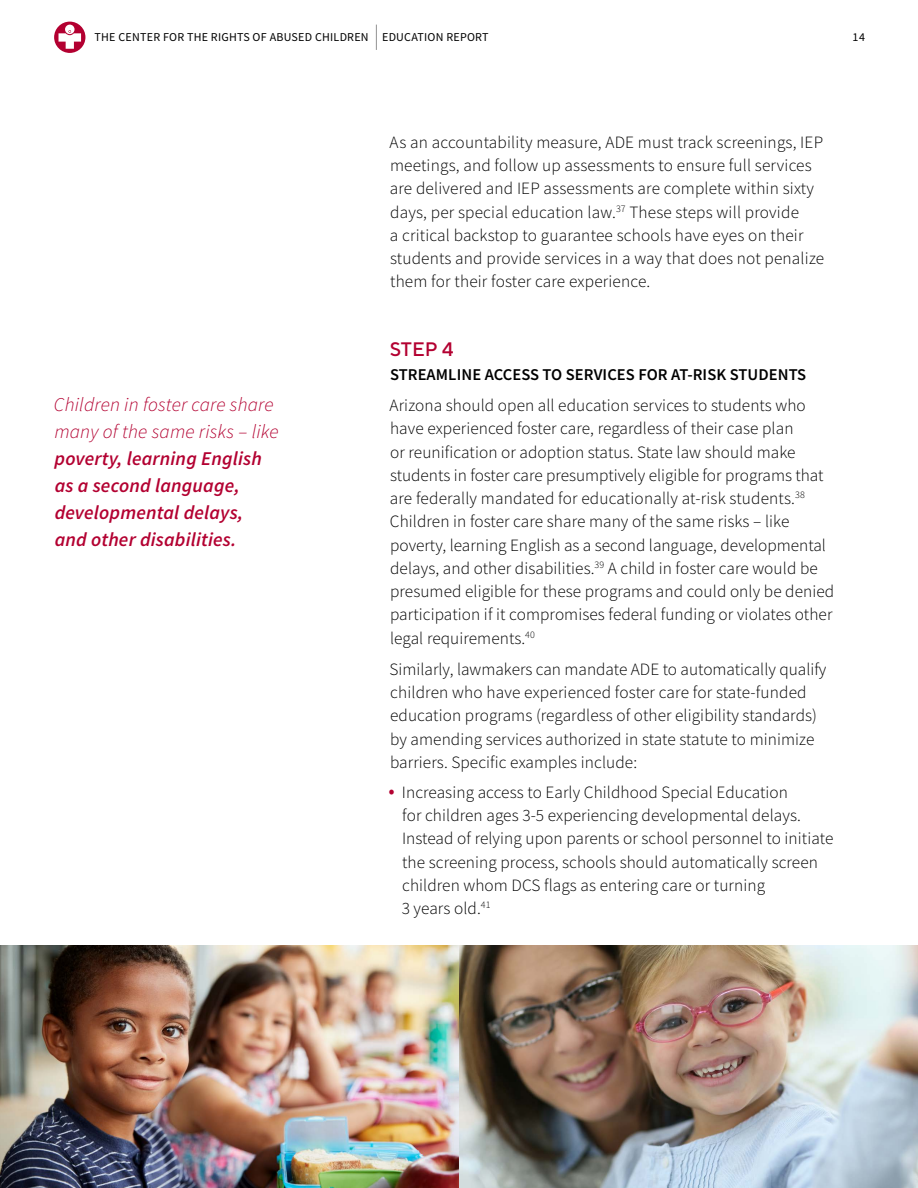
<style>
.page{position:relative;width:918px;height:1188px;background:#fff}
.page>*{position:absolute;margin:0;border:0;box-sizing:border-box;transform-origin:0 0}
.t1{font:italic 600 19.5px/27px "Source Sans Pro";letter-spacing:.01em;color:#b30031}
.t2{font:italic 300 19.5px/27px "Source Sans Pro";letter-spacing:.01em;color:#b30031}
.t3{font:500 19.5px "TT Norms";color:#b30031}
.t4{font:300 17.25px/23.2px "Source Sans Pro";letter-spacing:.005em;color:#000}
.t5{font:600 16.5px "Source Sans Pro";letter-spacing:.005em;color:#000}
.t6{font:12px "Source Sans Pro";letter-spacing:.02em;color:#000}
.s1{font-size:22.5px;color:#b30031}
</style>
<div class="page">
<svg style="left:54px;top:22px;width:31px;height:31px"></svg>
<svg style="left:59px;top:25px;width:22px;height:24px"></svg>
<svg style="left:376px;top:25px;width:1px;height:25px"></svg>
<img style="left:0;top:945px;width:918px;height:243px">
<p class="t6" style="left:95px;top:30px;width:396px">THE CENTER FOR THE RIGHTS OF ABUSED CHILDREN EDUCATION REPORT</p>
<p class="t6" style="left:852px;top:30px;width:14px">14</p>
<p class="t2" style="left:54px;top:391px;width:226px">Children in foster care share many of the same risks – like</p>
<p class="t1" style="left:55px;top:445px;width:209px">poverty, learning English as a second language, developmental delays, and other disabilities.</p>
<p class="t4" style="left:390px;top:131px;width:436px">As an accountability measure, ADE must track screenings, IEP meetings, and follow up assessments to ensure full services are delivered and IEP assessments are complete within sixty days, per special education law.<sup>37</sup> These steps will provide<br>a critical backstop to guarantee schools have eyes on their students and provide services in a way that does not penalize them for their foster care experience.</p>
<p class="t3" style="left:390px;top:338px;width:65px">STEP 4</p>
<p class="t5" style="left:390px;top:363px;width:418px">STREAMLINE ACCESS TO SERVICES FOR AT-RISK STUDENTS</p>
<p class="t4" style="left:390px;top:394px;width:446px">Arizona should open all education services to students who have experienced foster care, regardless of their case plan<br>or reunification or adoption status. State law should make students in foster care presumptively eligible for programs that are federally mandated for educationally at-risk students.<sup>38<br></sup>Children in foster care share many of the same risks – like poverty, learning English as a second language, developmental delays, and other disabilities.<sup>39</sup> A child in foster care would be presumed eligible for these programs and could only be denied participation if it compromises federal funding or violates other legal requirements.<sup>40</sup></p>
<p class="t4" style="left:390px;top:658px;width:438px">Similarly, lawmakers can mandate ADE to automatically qualify children who have experienced foster care for state-funded education programs (regardless of other eligibility standards) by amending services authorized in state statute to minimize barriers. Specific examples include:</p>
<p class="t4" style="left:402px;top:781px;width:433px;text-indent:-13px"><span class="s1">•</span> Increasing access to Early Childhood Special Education<br>for children ages 3-5 experiencing developmental delays.<br>Instead of relying upon parents or school personnel to initiate the screening process, schools should automatically screen children whom DCS flags as entering care or turning<br>3 years old.<sup>41</sup></p>
</div>
